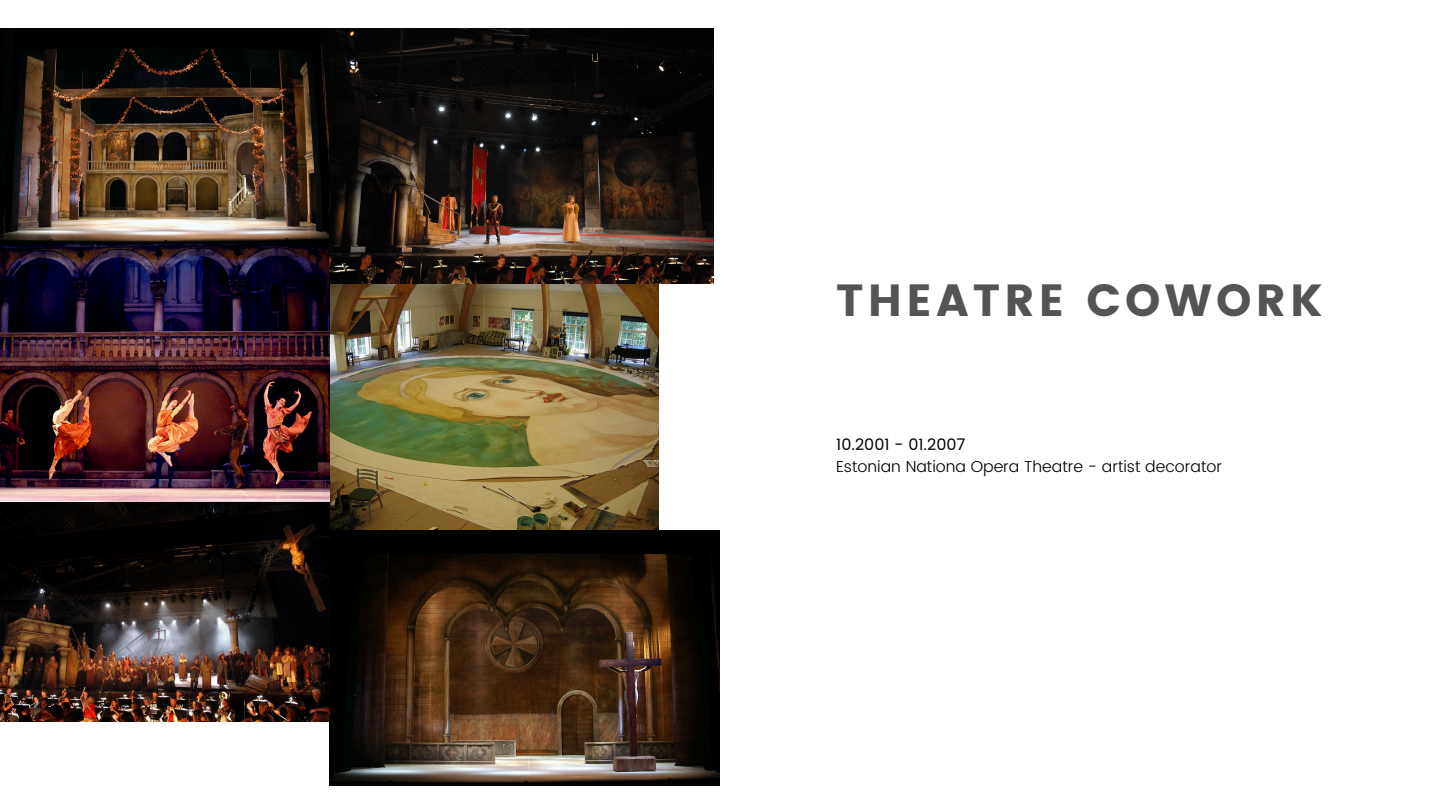
<style>
.page{position:relative;width:1440px;height:810px;background:#fff}
.page>*{position:absolute;margin:0;border:0;box-sizing:border-box;transform-origin:0 0}
.t1{font:45px "Poppins";letter-spacing:.095em;color:#545454}
.t2{font:300 15.9px "Poppins";color:#000}
.t3{font:15.9px "Poppins";color:#000}
</style>
<div class="page">
<img style="left:329px;top:284px;width:329px;height:247px">
<img style="left:0;top:28px;width:329px;height:693px">
<img style="left:329px;top:28px;width:385px;height:256px">
<img style="left:329px;top:531px;width:391px;height:255px">
<p class="t1" style="left:836px;top:275px;width:488px">THEATRE COWORK</p>
<p class="t3" style="left:836px;top:436px;width:131px">10.2001 - 01.2007</p>
<p class="t2" style="left:836px;top:457px;width:387px">Estonian Nationa Opera Theatre - artist decorator</p>
</div>
